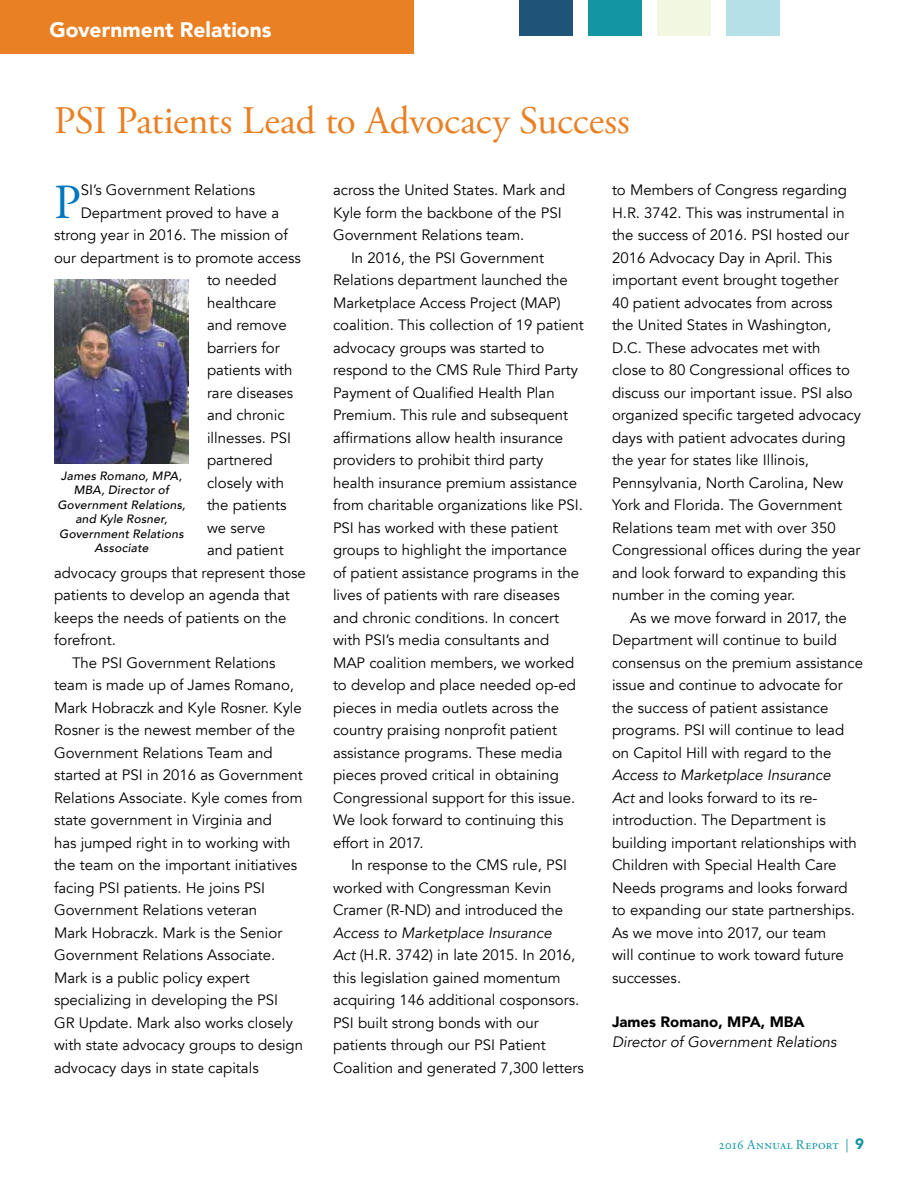
<style>
.page{position:relative;width:918px;height:1188px;background:#fff}
.page>*{position:absolute;margin:0;border:0;box-sizing:border-box;transform-origin:0 0}
.t1{font:48.9px "Adobe Garamond Pro";color:#0076c0}
.t2{font:39px "Adobe Garamond Pro";letter-spacing:-.015em;color:#ea8024}
.t3{font:900 21px "Avenir";letter-spacing:.005em;color:#fff}
.t4{font:15px/22.5px "Avenir";color:#000}
.t5{font:italic 15px "Avenir";color:#000}
.t6{font:900 15px "Avenir";color:#000}
.t7{font:13.5px "Adobe Garamond Pro";letter-spacing:.02em;color:#1395a3}
.t8{font:italic 500 12px/14.4px "Avenir";letter-spacing:.02em;color:#000;text-align:center}
.s1{font-style:italic}
.s2{font-family:"Avenir";font-weight:900;font-size:15px}
</style>
<div class="page">
<div style="left:0;top:0;width:414px;height:54px;background:#ea8024"></div>
<div style="left:519px;top:0;width:54px;height:36px;background:#1f5478"></div>
<div style="left:588px;top:0;width:54px;height:36px;background:#1395a3"></div>
<div style="left:657px;top:0;width:54px;height:36px;background:#f2f7e2"></div>
<div style="left:726px;top:0;width:54px;height:36px;background:#b3e1e7"></div>
<img style="left:54px;top:279px;width:135px;height:185px">
<h3 class="t3" style="left:50px;top:11px;width:224px">Government Relations</h3>
<h2 class="t2" style="left:54px;top:98px;width:577px">PSI Patients Lead to Advocacy Success</h2>
<h1 class="t1" style="left:54px;top:173px;width:28px">P</h1>
<p class="t4" style="left:81px;top:179px;width:176px">SI’s Government Relations</p>
<p class="t4" style="left:81px;top:201px;width:200px">Department proved to have a</p>
<p class="t4" style="left:54px;top:224px;width:235px">strong year in 2016. The mission of</p>
<p class="t4" style="left:54px;top:246px;width:248px">our department is to promote access</p>
<p class="t4" style="left:207px;top:269px;width:71px">to needed</p>
<p class="t4" style="left:207px;top:291px;width:71px">healthcare</p>
<p class="t4" style="left:207px;top:314px;width:81px">and remove</p>
<p class="t4" style="left:207px;top:336px;width:74px">barriers for</p>
<p class="t4" style="left:207px;top:359px;width:87px">patients with</p>
<p class="t4" style="left:207px;top:381px;width:88px">rare diseases</p>
<p class="t4" style="left:207px;top:404px;width:79px">and chronic</p>
<p class="t4" style="left:207px;top:426px;width:86px">illnesses. PSI</p>
<p class="t4" style="left:207px;top:449px;width:67px">partnered</p>
<p class="t4" style="left:207px;top:471px;width:79px">closely with</p>
<p class="t4" style="left:207px;top:494px;width:81px">the patients</p>
<p class="t4" style="left:207px;top:516px;width:60px">we serve</p>
<p class="t4" style="left:207px;top:539px;width:78px">and patient</p>
<p class="t4" style="left:54px;top:561px;width:253px">advocacy groups that represent those</p>
<p class="t4" style="left:54px;top:584px;width:237px">patients to develop an agenda that</p>
<p class="t4" style="left:54px;top:606px;width:234px">keeps the needs of patients on the</p>
<p class="t4" style="left:54px;top:629px;width:63px">forefront.</p>
<p class="t4" style="left:72px;top:651px;width:205px">The PSI Government Relations</p>
<p class="t4" style="left:54px;top:674px;width:242px">team is made up of James Romano,</p>
<p class="t4" style="left:54px;top:696px;width:249px">Mark Hobraczk and Kyle Rosner. Kyle</p>
<p class="t4" style="left:54px;top:719px;width:243px">Rosner is the newest member of the</p>
<p class="t4" style="left:54px;top:741px;width:220px">Government Relations Team and</p>
<p class="t4" style="left:54px;top:764px;width:250px">started at PSI in 2016 as Government</p>
<p class="t4" style="left:54px;top:786px;width:250px">Relations Associate. Kyle comes from</p>
<p class="t4" style="left:54px;top:809px;width:220px">state government in Virginia and</p>
<p class="t4" style="left:54px;top:831px;width:238px">has jumped right in to working with</p>
<p class="t4" style="left:54px;top:854px;width:245px">the team on the important initiatives</p>
<p class="t4" style="left:54px;top:876px;width:212px">facing PSI patients. He joins PSI</p>
<p class="t4" style="left:54px;top:899px;width:205px">Government Relations veteran</p>
<p class="t4" style="left:54px;top:921px;width:230px">Mark Hobraczk. Mark is the Senior</p>
<p class="t4" style="left:54px;top:944px;width:223px">Government Relations Associate.</p>
<p class="t4" style="left:54px;top:966px;width:197px">Mark is a public policy expert</p>
<p class="t4" style="left:54px;top:989px;width:226px">specializing in developing the PSI</p>
<p class="t4" style="left:54px;top:1011px;width:240px">GR Update. Mark also works closely</p>
<p class="t4" style="left:54px;top:1034px;width:251px">with state advocacy groups to design</p>
<p class="t4" style="left:54px;top:1056px;width:206px">advocacy days in state capitals</p>
<p class="t8" style="left:57px;top:469px;width:130px">James Romano, MPA,<br>MBA, Director of<br>Government Relations, and Kyle Rosner,<br>Government Relations<br>Associate</p>
<p class="t4" style="left:333px;top:179px;width:234px">across the United States. Mark and<br>Kyle form the backbone of the PSI<br>Government Relations team.</p>
<p class="t4" style="left:333px;top:246px;width:252px;text-indent:18px">In 2016, the PSI Government Relations department launched the Marketplace Access Project (MAP) coalition. This collection of 19 patient advocacy groups was started to respond to the CMS Rule Third Party Payment of Qualified Health Plan Premium. This rule and subsequent affirmations allow health insurance providers to prohibit third party health insurance premium assistance from charitable organizations like PSI.<br>PSI has worked with these patient groups to highlight the importance of patient assistance programs in the lives of patients with rare diseases and chronic conditions. In concert with PSI’s media consultants and MAP coalition members, we worked to develop and place needed op-ed pieces in media outlets across the country praising nonprofit patient assistance programs. These media pieces proved critical in obtaining Congressional support for this issue.<br>We look forward to continuing this effort in 2017.</p>
<p class="t4" style="left:333px;top:854px;width:236px;text-indent:18px">In response to the CMS rule, PSI worked with Congressman Kevin<br>Cramer (R-ND) and introduced the</p>
<p class="t4" style="left:333px;top:921px;width:252px"><span class="s1">Access to Marketplace Insurance<br>Act</span> (H.R. 3742) in late 2015. In 2016, this legislation gained momentum acquiring 146 additional cosponsors.<br>PSI built strong bonds with our patients through our PSI Patient Coalition and generated 7,300 letters</p>
<p class="t4" style="left:612px;top:179px;width:250px">to Members of Congress regarding H.R. 3742. This was instrumental in the success of 2016. PSI hosted our 2016 Advocacy Day in April. This important event brought together<br>40 patient advocates from across<br>the United States in Washington, D.C. These advocates met with<br>close to 80 Congressional offices to discuss our important issue. PSI also organized specific targeted advocacy days with patient advocates during the year for states like Illinois, Pennsylvania, North Carolina, New York and Florida. The Government Relations team met with over 350<br>Congressional offices during the year and look forward to expanding this number in the coming year.</p>
<p class="t4" style="left:612px;top:606px;width:253px;text-indent:18px">As we move forward in 2017, the Department will continue to build consensus on the premium assistance issue and continue to advocate for the success of patient assistance programs. PSI will continue to lead on Capitol Hill with regard to the</p>
<p class="t4" style="left:612px;top:764px;width:246px"><span class="s1">Access to Marketplace Insurance<br>Act</span> and looks forward to its re&shy;introduction. The Department is building important relationships with<br>Children with Special Health Care<br>Needs programs and looks forward to expanding our state partnerships.<br>As we move into 2017, our team<br>will continue to work toward future successes.</p>
<p class="t6" style="left:612px;top:1009px;width:194px">James Romano, MPA, MBA</p>
<p class="t5" style="left:612px;top:1033px;width:226px">Director of Government Relations</p>
<p class="t7" style="left:718px;top:1137px;width:147px">2016 Annual Report | <span class="s2">9</span></p>
</div>
